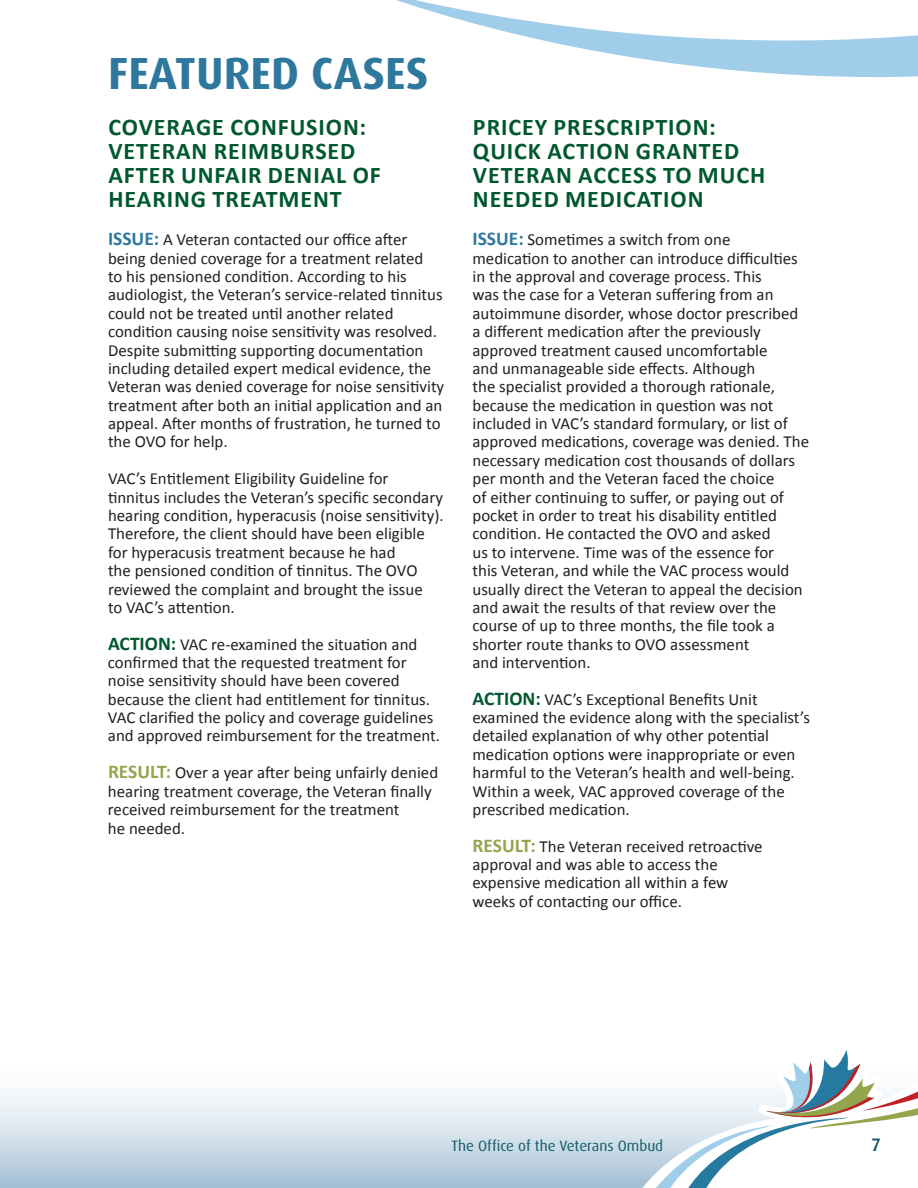
<style>
.page{position:relative;width:918px;height:1188px;background:#fff}
.page>*{position:absolute;margin:0;border:0;box-sizing:border-box;transform-origin:0 0}
.t1{font:700 45px "Dax Pro";color:#2f789d}
.t2{font:700 24px/24px "Calibri";letter-spacing:.04em;color:#00582f}
.t3{font:500 18px "Dax Pro";color:#13546b}
.t4{font:16.8px/18.5px "Calibri";color:#231f20}
.t5{font:15px "Dax Pro";color:#145c68}
.s1{font-weight:700;font-size:19.5px;color:#2f789d}
.s2{font-weight:700;font-size:19.5px;color:#00582f}
.s3{font-weight:700;font-size:19.5px;color:#93a54e}
</style>
<div class="page">
<svg style="left:0;top:1093px;width:623px;height:95px;background:#cfdde9"></svg>
<svg style="left:623px;top:1093px;width:19px;height:95px;background:#cfdde9"></svg>
<svg style="left:642px;top:1050px;width:276px;height:138px"></svg>
<svg style="left:396px;top:0;width:522px;height:77px"></svg>
<h1 class="t1" style="left:108px;top:45px;width:322px">FEATURED CASES</h1>
<h2 class="t2" style="left:108px;top:115px;width:274px">COVERAGE CONFUSION:<br>VETERAN REIMBURSED<br>AFTER UNFAIR DENIAL OF<br>HEARING TREATMENT</h2>
<p class="t4" style="left:108px;top:230px;width:338px"><span class="s1">ISSUE:</span> A Veteran contacted our office after being denied coverage for a treatment related<br>to his pensioned condition. According to his audiologist, the Veteran’s service-related tinnitus could not be treated until another related condition causing noise sensitivity was resolved.<br>Despite submitting supporting documentation including detailed expert medical evidence, the Veteran was denied coverage for noise sensitivity treatment after both an initial application and an appeal. After months of frustration, he turned to the OVO for help.</p>
<p class="t4" style="left:108px;top:469px;width:337px">VAC’s Entitlement Eligibility Guideline for tinnitus includes the Veteran’s specific secondary hearing condition, hyperacusis (noise sensitivity).<br>Therefore, the client should have been eligible for hyperacusis treatment because he had<br>the pensioned condition of tinnitus. The OVO reviewed the complaint and brought the issue<br>to VAC’s attention.</p>
<p class="t4" style="left:108px;top:634px;width:334px"><span class="s2">ACTION:</span> VAC re-examined the situation and confirmed that the requested treatment for noise sensitivity should have been covered because the client had entitlement for tinnitus.<br>VAC clarified the policy and coverage guidelines and approved reimbursement for the treatment.</p>
<p class="t4" style="left:108px;top:763px;width:332px"><span class="s3">RESULT:</span> Over a year after being unfairly denied hearing treatment coverage, the Veteran finally received reimbursement for the treatment<br>he needed.</p>
<h2 class="t2" style="left:473px;top:115px;width:294px">PRICEY PRESCRIPTION:<br>QUICK ACTION GRANTED<br>VETERAN ACCESS TO MUCH<br>NEEDED MEDICATION</h2>
<p class="t4" style="left:472px;top:230px;width:338px"><span class="s1">ISSUE:</span> Sometimes a switch from one medication to another can introduce difficulties in the approval and coverage process. This<br>was the case for a Veteran suffering from an autoimmune disorder, whose doctor prescribed a different medication after the previously approved treatment caused uncomfortable<br>and unmanageable side effects. Although<br>the specialist provided a thorough rationale, because the medication in question was not included in VAC’s standard formulary, or list of approved medications, coverage was denied. The necessary medication cost thousands of dollars per month and the Veteran faced the choice<br>of either continuing to suffer, or paying out of pocket in order to treat his disability entitled condition. He contacted the OVO and asked<br>us to intervene. Time was of the essence for<br>this Veteran, and while the VAC process would usually direct the Veteran to appeal the decision and await the results of that review over the course of up to three months, the file took a shorter route thanks to OVO assessment<br>and intervention.</p>
<p class="t4" style="left:472px;top:689px;width:339px"><span class="s2">ACTION:</span> VAC’s Exceptional Benefits Unit examined the evidence along with the specialist’s detailed explanation of why other potential medication options were inappropriate or even harmful to the Veteran’s health and well-being.<br>Within a week, VAC approved coverage of the prescribed medication.</p>
<p class="t4" style="left:472px;top:836px;width:292px"><span class="s3">RESULT:</span> The Veteran received retroactive approval and was able to access the expensive medication all within a few weeks of contacting our office.</p>
<p class="t5" style="left:451px;top:1136px;width:213px">The Office of the Veterans Ombud</p>
<p class="t3" style="left:872px;top:1133px;width:10px">7</p>
</div>
